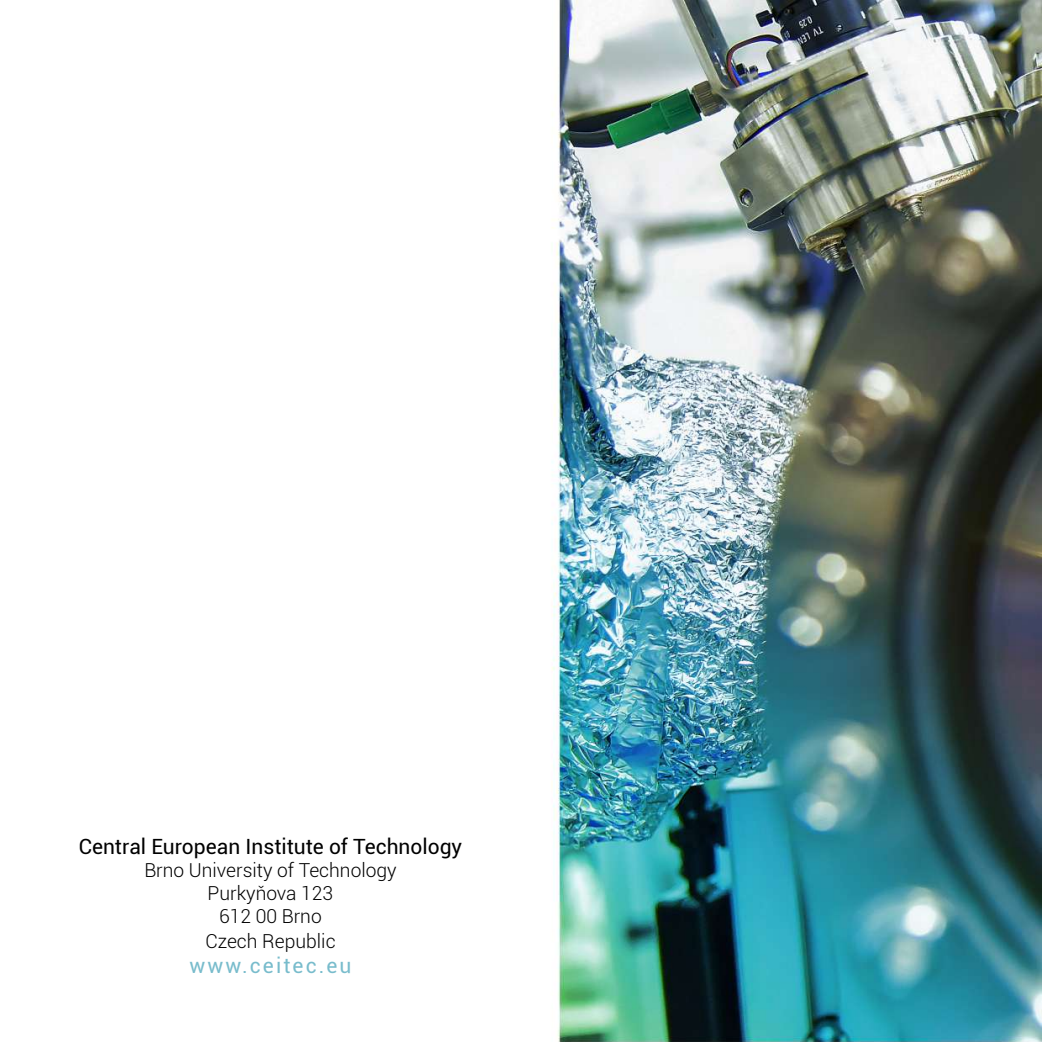
<style>
.page{position:relative;width:1042px;height:1042px;background:#fff}
.page>*{position:absolute;margin:0;border:0;box-sizing:border-box;transform-origin:0 0}
.t1{font:21px "Roboto";color:#000}
.t2{font:21px "Roboto";letter-spacing:.1em;color:#78bccc}
.t3{font:300 19.25px/22.8px "Roboto";color:#000;text-align:center}
</style>
<div class="page">
<img style="left:551px;top:0;width:491px;height:1042px">
<p class="t1" style="left:79px;top:832px;width:385px">Central European Institute of Technology</p>
<p class="t3" style="left:144px;top:858px;width:254px">Brno University of Technology<br>Purkyňova 123<br>612 00 Brno</p>
<p class="t3" style="left:205px;top:929px;width:132px">Czech Republic</p>
<p class="t2" style="left:189px;top:951px;width:164px">www.ceitec.eu</p>
</div>
